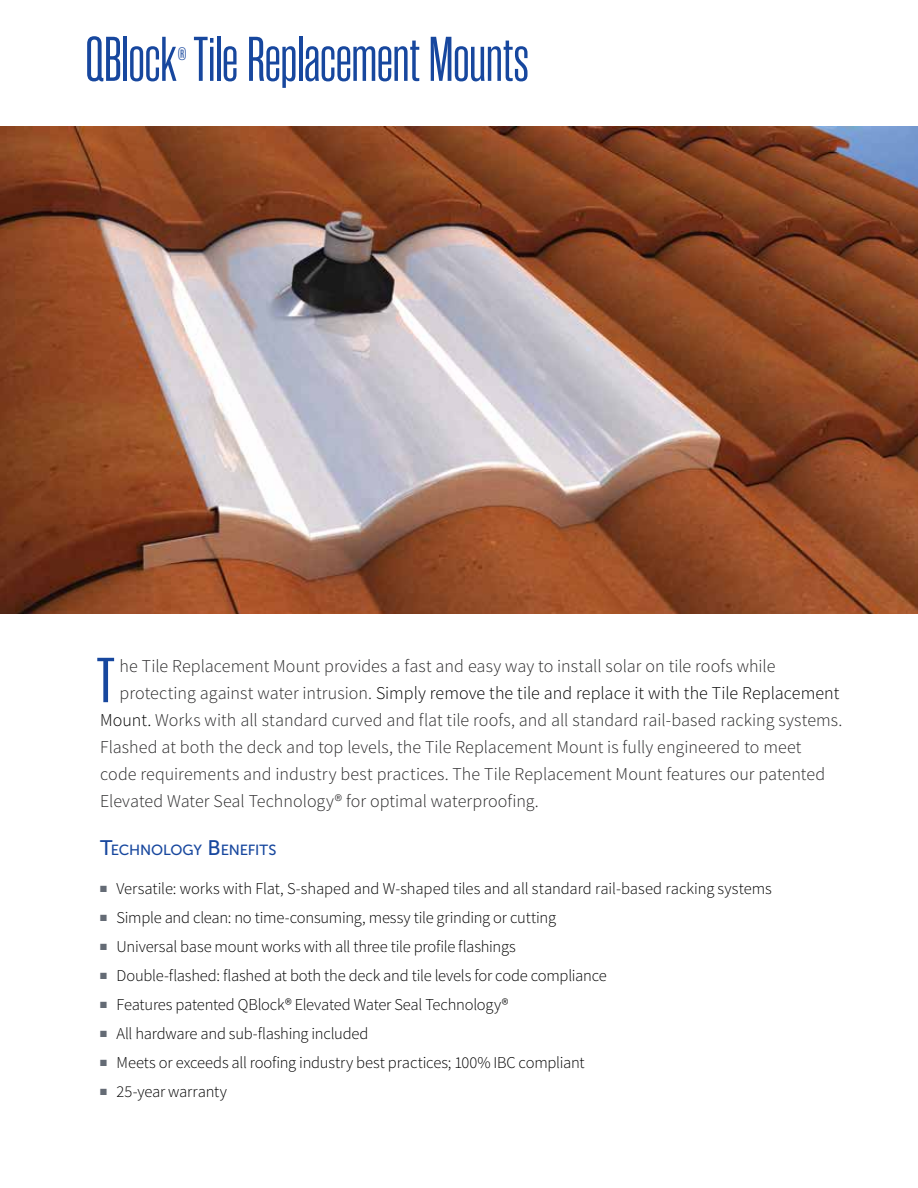
<style>
.page{position:relative;width:918px;height:1188px;background:#fff}
.page>*{position:absolute;margin:0;border:0;box-sizing:border-box;transform-origin:0 0}
.t1{font:63.45px "Rama Gothic M";color:#17479e;scale:1.22 1}
.t2{font:63px "Rama Gothic M";letter-spacing:-.01em;color:#17479e}
.t3{font:300 18px "Source Sans Pro";letter-spacing:.005em;color:#292829}
.t4{font:300 18px "Source Sans Pro";color:#000}
.t5{font:18px "Rama Gothic M";color:#17479e;scale:1.1 1}
.t6{font:300 16.5px "Source Sans Pro";letter-spacing:-.01em;color:#000}
.t7{font:14.7px "Museo Sans 500";letter-spacing:-.02em;color:#17479e}
.s1{color:#292829}
.s2{color:#000}
.s3{font-size:21px}
.s4{color:#646b75}
</style>
<div class="page">
<img style="left:0;top:127px;width:918px;height:487px">
<h2 class="t2" style="left:85px;top:28px;width:445px">QBlock Tile Replacement Mounts</h2>
<p class="t5" style="left:178px;top:45px;width:9px">®</p>
<h1 class="t1" style="left:97px;top:649px;width:15px">T</h1>
<p class="t3" style="left:120px;top:655px;width:657px">he Tile Replacement Mount provides a fast and easy way to install solar on tile roofs while</p>
<p class="t4" style="left:120px;top:682px;width:721px"><span class="s1">protecting against water intrusion.</span> Simply remove the tile and replace it with the Tile Replacement</p>
<p class="t3" style="left:100px;top:709px;width:744px"><span class="s2">Mount.</span> Works with all standard curved and flat tile roofs, and all standard rail-based racking systems.</p>
<p class="t3" style="left:100px;top:736px;width:703px">Flashed at both the deck and top levels, the Tile Replacement Mount is fully engineered to meet</p>
<p class="t3" style="left:100px;top:763px;width:727px">code requirements and industry best practices. The Tile Replacement Mount features our patented</p>
<p class="t3" style="left:100px;top:790px;width:440px">Elevated Water Seal Technology® for optimal waterproofing.</p>
<p class="t7" style="left:100px;top:841px;width:178px"><span class="s3">T</span>ECHNOLOGY <span class="s3">B</span>ENEFITS</p>
<p class="t6" style="left:100px;top:878px;width:673px"><span class="s4">■</span> Versatile: works with Flat, S-shaped and W-shaped tiles and all standard rail-based racking systems</p>
<p class="t6" style="left:100px;top:907px;width:457px"><span class="s4">■</span> Simple and clean: no time-consuming, messy tile grinding or cutting</p>
<p class="t6" style="left:100px;top:936px;width:417px"><span class="s4">■</span> Universal base mount works with all three tile profile flashings</p>
<p class="t6" style="left:100px;top:965px;width:508px"><span class="s4">■</span> Double-flashed: flashed at both the deck and tile levels for code compliance</p>
<p class="t6" style="left:100px;top:994px;width:410px"><span class="s4">■</span> Features patented QBlock® Elevated Water Seal Technology®</p>
<p class="t6" style="left:100px;top:1023px;width:270px"><span class="s4">■</span> All hardware and sub-flashing included</p>
<p class="t6" style="left:100px;top:1052px;width:486px"><span class="s4">■</span> Meets or exceeds all roofing industry best practices; 100% IBC compliant</p>
<p class="t6" style="left:100px;top:1081px;width:128px"><span class="s4">■</span> 25-year warranty</p>
</div>
